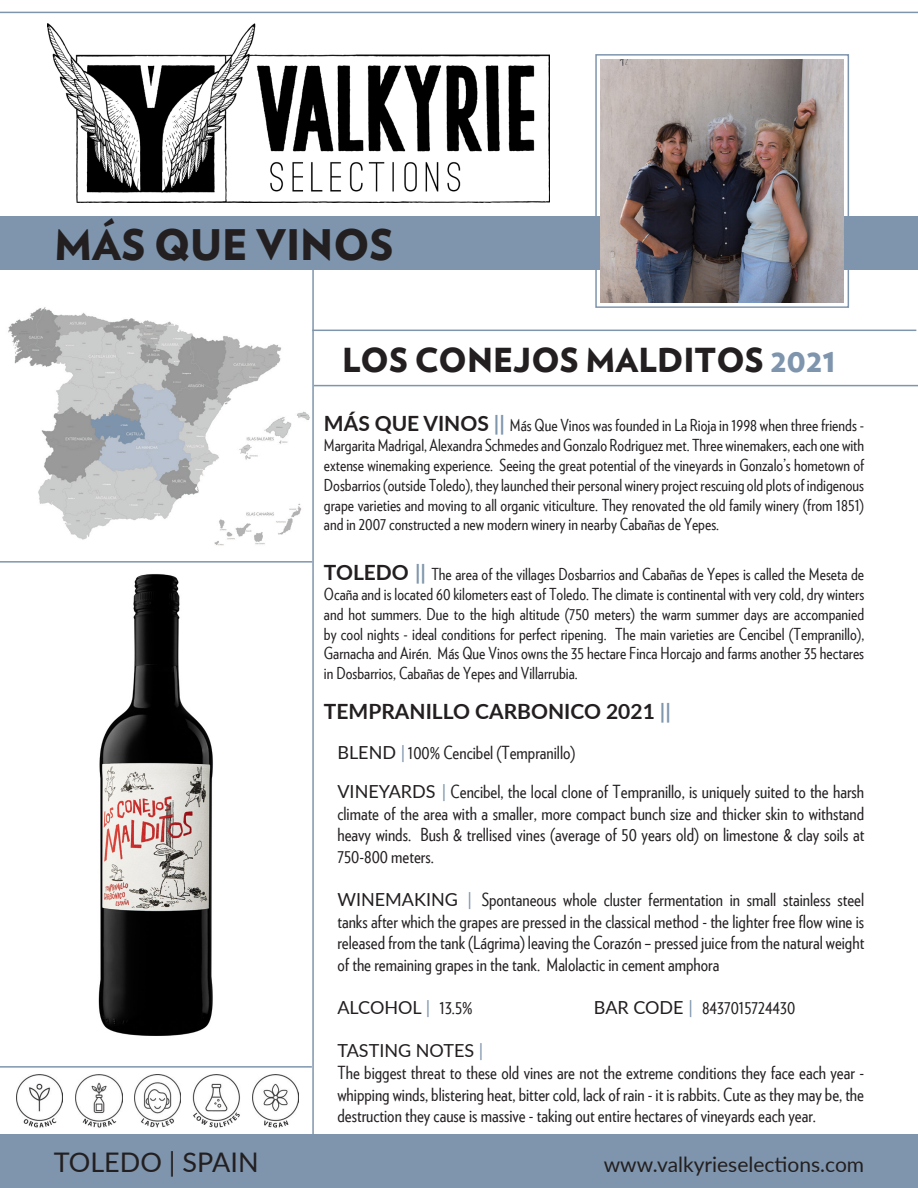
<style>
.page{position:relative;width:918px;height:1188px;background:#fff}
.page>*{position:absolute;margin:0;border:0;box-sizing:border-box;transform-origin:0 0}
.t1{font:900 42px "Verlag";color:#231f20}
.t2{font:900 33px "Verlag";color:#231f20}
.t3{font:27px "Lato";color:#231f20}
.t4{font:700 21px "Lato";color:#231f20}
.t5{font:21px "Lato";color:#231f20}
.t6{font:18px/21.6px "Verlag Condensed";color:#231f20;text-align:justify}
.t7{font:18px "Lato";color:#231f20}
.t8{font:16.5px/19.8px "Verlag Condensed";color:#231f20;text-align:justify}
.s1{color:#7e95ad}
.s2{font-family:"Lato";font-weight:700;font-size:21px}
.s3{font-family:"Lato";font-weight:700;font-size:21px;color:#7e95ad}
.s4{font-family:"Lato"}
.s5{font-family:"Lato";color:#7e95ad}
.s6{font-family:"Verlag Condensed"}
</style>
<div class="page">
<img style="left:47px;top:23px;width:502px;height:180px">
<img style="left:98px;top:574px;width:115px;height:462px">
<hr style="left:312px;top:216px;width:2px;height:972px;background:#7e95ad">
<div style="left:0;top:216px;width:918px;height:54px;background:#7e95ad"></div>
<img style="left:601px;top:59px;width:243px;height:243px">
<div style="left:1px;top:1134px;width:917px;height:54px;background:#7e95ad"></div>
<hr style="left:0;top:561px;width:312px;height:2px;background:#7e95ad">
<img style="left:8px;top:307px;width:302px;height:239px">
<div style="left:595px;top:54px;width:254px;height:254px;border:2px solid #7e95ad"></div>
<hr style="left:312px;top:330px;width:604px;height:1px;background:#7e95ad">
<hr style="left:314px;top:385px;width:604px;height:1px;background:#7e95ad">
<hr style="left:0;top:12px;width:918px;height:1px;background:#7e95ad">
<img style="left:75px;top:1075px;width:47px;height:53px">
<img style="left:134px;top:1075px;width:47px;height:53px">
<img style="left:192px;top:1075px;width:48px;height:53px">
<img style="left:252px;top:1075px;width:46px;height:53px">
<hr style="left:0;top:1066px;width:312px;height:2px;background:#7e95ad">
<img style="left:17px;top:1075px;width:46px;height:53px">
<p class="t1" style="left:54px;top:210px;width:341px">MÁS QUE VINOS</p>
<p class="t2" style="left:342px;top:332px;width:495px">LOS CONEJOS MALDITOS <span class="s1">2021</span></p>
<p class="t8" style="left:324px;top:415px;width:542px"><span class="s2">MÁS QUE VINOS</span> <span class="s3">||</span> Más Que Vinos was founded in La Rioja in 1998 when three friends - Margarita Madrigal, Alexandra Schmedes and Gonzalo Rodriguez met. Three winemakers, each one with extense winemaking experience. Seeing the great potential of the vineyards in Gonzalo’s hometown of Dosbarrios (outside Toledo), they launched their personal winery project rescuing old plots of indigenous grape varieties and moving to all organic viticulture. They renovated the old family winery (from 1851) and in 2007 constructed a new modern winery in nearby Cabañas de Yepes.</p>
<p class="t8" style="left:324px;top:564px;width:542px"><span class="s2">TOLEDO</span> <span class="s3">||</span> The area of the villages Dosbarrios and Cabañas de Yepes is called the Meseta de Ocaña and is located 60 kilometers east of Toledo. The climate is continental with very cold, dry winters and hot summers. Due to the high altitude (750 meters) the warm summer days are accompanied by cool nights - ideal conditions for perfect ripening. The main varieties are Cencibel (Tempranillo), Garnacha and Airén. Más Que Vinos owns the 35 hectare Finca Horcajo and farms another 35 hectares in Dosbarrios, Cabañas de Yepes and Villarrubia.</p>
<p class="t4" style="left:324px;top:696px;width:348px">TEMPRANILLO CARBONICO 2021 <span class="s1">||</span></p>
<p class="t6" style="left:337px;top:741px;width:240px"><span class="s4">BLEND</span> <span class="s5">|</span>100% Cencibel (Tempranillo)</p>
<p class="t6" style="left:337px;top:780px;width:528px"><span class="s4">VINEYARDS</span> <span class="s5">|</span> Cencibel, the local clone of Tempranillo, is uniquely suited to the harsh climate of the area with a smaller, more compact bunch size and thicker skin to withstand heavy winds. Bush &amp; trellised vines (average of 50 years old) on limestone &amp; clay soils at 750-800 meters.</p>
<p class="t6" style="left:337px;top:888px;width:528px"><span class="s4">WINEMAKING</span> <span class="s5">|</span> Spontaneous whole cluster fermentation in small stainless steel tanks after which the grapes are pressed in the classical method - the lighter free flow wine is released from the tank (Lágrima) leaving the Corazón – pressed juice from the natural weight of the remaining grapes in the tank. Malolactic in cement amphora</p>
<p class="t7" style="left:337px;top:995px;width:137px">ALCOHOL <span class="s1">|</span> <span class="s6">13.5%</span></p>
<p class="t6" style="left:594px;top:996px;width:203px"><span class="s4">BAR CODE</span> <span class="s5">|</span> 8437015724430</p>
<p class="t7" style="left:337px;top:1038px;width:147px">TASTING NOTES <span class="s1">|</span></p>
<p class="t6" style="left:337px;top:1061px;width:528px">The biggest threat to these old vines are not the extreme conditions they face each year - whipping winds, blistering heat, bitter cold, lack of rain - it is rabbits. Cute as they may be, the destruction they cause is massive - taking out entire hectares of vineyards each year.</p>
<p class="t3" style="left:54px;top:1143px;width:206px">TOLEDO | SPAIN</p>
<p class="t5" style="left:604px;top:1149px;width:262px">www.valkyrieselections.com</p>
</div>
